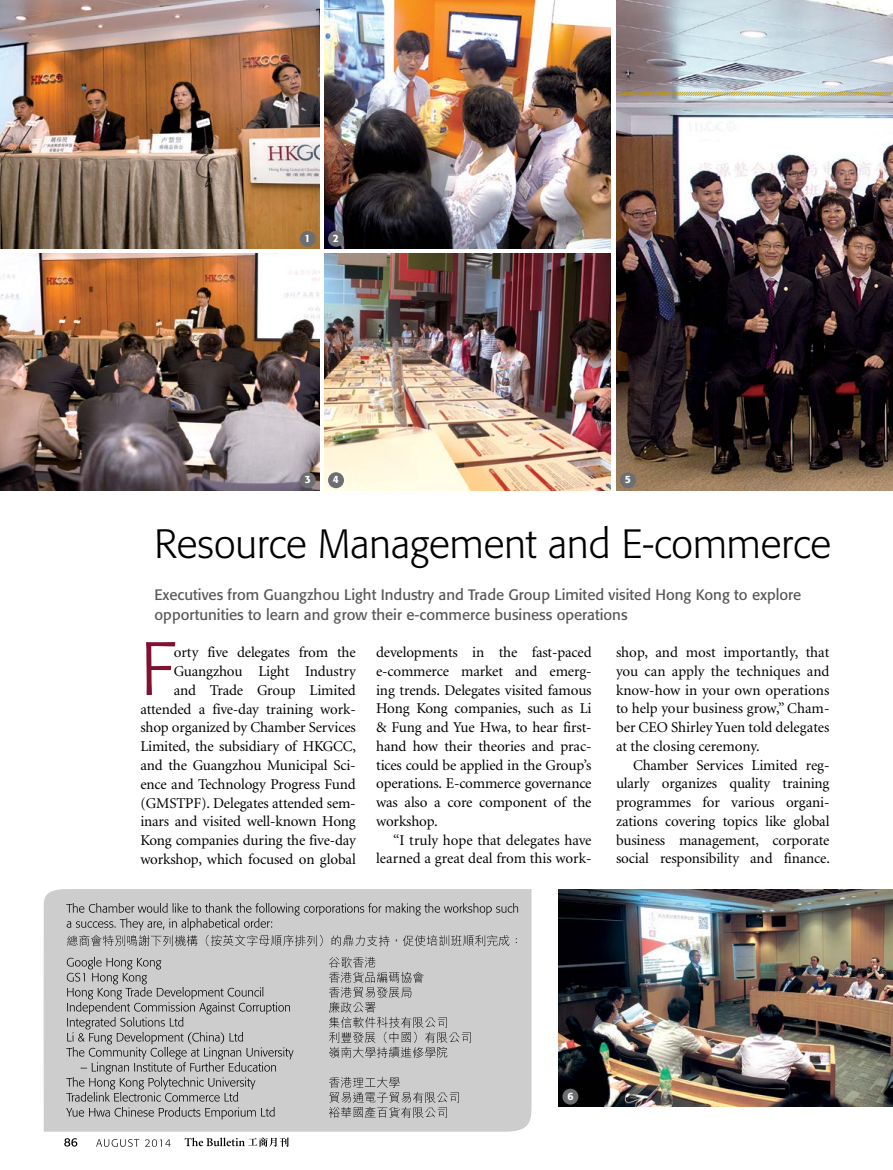
<style>
.page{position:relative;width:893px;height:1170px;background:#fff}
.page>*{position:absolute;margin:0;border:0;box-sizing:border-box;transform-origin:0 0}
.Text{font:300 74.7px "Formata";color:#811131}
.t1{font:300 40.5px "Formata";color:#000}
.Text-2{font:15px/18.8px "Minion";letter-spacing:-.01em;color:#000;text-align:justify}
.Sidebar_Text{font:15px/20.2px "Formata";color:#58585b}
.t2{font:500 10.5px "Formata";color:#fff}
</style>
<div class="page">
<svg style="left:64px;top:1137px;width:225px;height:9px"></svg>
<div style="left:43px;top:889px;width:489px;height:242px;background:#cdcdcd"></div>
<img style="left:324px;top:253px;width:286px;height:237px">
<img style="left:324px;top:0;width:286px;height:249px">
<img style="left:558px;top:889px;width:335px;height:217px">
<img style="left:0;top:0;width:320px;height:249px">
<img style="left:0;top:253px;width:320px;height:237px">
<img style="left:616px;top:0;width:277px;height:490px">
<div style="left:300px;top:231px;width:16px;height:16px;background:#6d6e71;border-radius:50%"></div>
<div style="left:328px;top:231px;width:16px;height:16px;background:#6d6e71;border-radius:50%"></div>
<div style="left:300px;top:472px;width:16px;height:16px;background:#6d6e71;border-radius:50%"></div>
<div style="left:620px;top:472px;width:16px;height:16px;background:#6d6e71;border-radius:50%"></div>
<div style="left:328px;top:472px;width:16px;height:16px;background:#6d6e71;border-radius:50%"></div>
<div style="left:562px;top:1088px;width:16px;height:16px;background:#6d6e71;border-radius:50%"></div>
<svg style="left:66px;top:956px;width:228px;height:163px;background:#bababa"></svg>
<svg style="left:329px;top:1076px;width:130px;height:41px;background:#b3b3b3"></svg>
<svg style="left:329px;top:956px;width:142px;height:101px;background:#b8b8b8"></svg>
<svg style="left:66px;top:903px;width:452px;height:43px;background:#b9b9b9"></svg>
<svg style="left:616px;top:91px;width:277px;height:6px;background:#c0b991"></svg>
<p class="t2" style="left:305px;top:232px;width:8px">1</p>
<p class="t2" style="left:333px;top:232px;width:8px">2</p>
<p class="t2" style="left:305px;top:473px;width:8px">3</p>
<p class="t2" style="left:333px;top:473px;width:8px">4</p>
<p class="t2" style="left:625px;top:473px;width:8px">5</p>
<p class="t1" style="left:155px;top:520px;width:678px">Resource Management and E-commerce</p>
<p class="Sidebar_Text" style="left:155px;top:584px;width:648px">Executives from Guangzhou Light Industry and Trade Group Limited visited Hong Kong to explore opportunities to learn and grow their e-commerce business operations</p>
<p class="Text-2" style="left:376px;top:643px;width:217px">developments in the fast-paced e-commerce market and emerg&shy;ing trends. Delegates visited famous Hong Kong companies, such as Li &amp; Fung and Yue Hwa, to hear first&shy;hand how their theories and prac&shy;tices could be applied in the Group’s operations. E-commerce governance was also a core component of the workshop.</p>
<p class="Text-2" style="left:376px;top:831px;width:217px;text-align:right">“I truly hope that delegates have learned a great deal from this work-</p>
<p class="Text" style="left:140px;top:625px;width:36px">F</p>
<p class="Text-2" style="left:616px;top:643px;width:215px">shop, and most importantly, that you can apply the techniques and know-how in your own operations to help your business grow,” Cham&shy;ber CEO Shirley Yuen told delegates at the closing ceremony.</p>
<p class="Text-2" style="left:616px;top:756px;width:215px;text-indent:17px">Chamber Services Limited reg&shy;ularly organizes quality training programmes for various organi&shy;zations covering topics like global business management, corporate social responsibility and finance.</p>
<p class="Text-2" style="left:140px;top:643px;width:217px;text-align:right">orty five delegates from the<br>Guangzhou Light Industry<br>and Trade Group Limited attended a five-day training work&shy;shop organized by Chamber Services<br>Limited, the subsidiary of HKGCC, and the Guangzhou Municipal Sci&shy;ence and Technology Progress Fund (GMSTPF). Delegates attended sem&shy;inars and visited well-known Hong<br>Kong companies during the five-day workshop, which focused on global</p>
<p class="t2" style="left:567px;top:1089px;width:8px">6</p>
</div>
